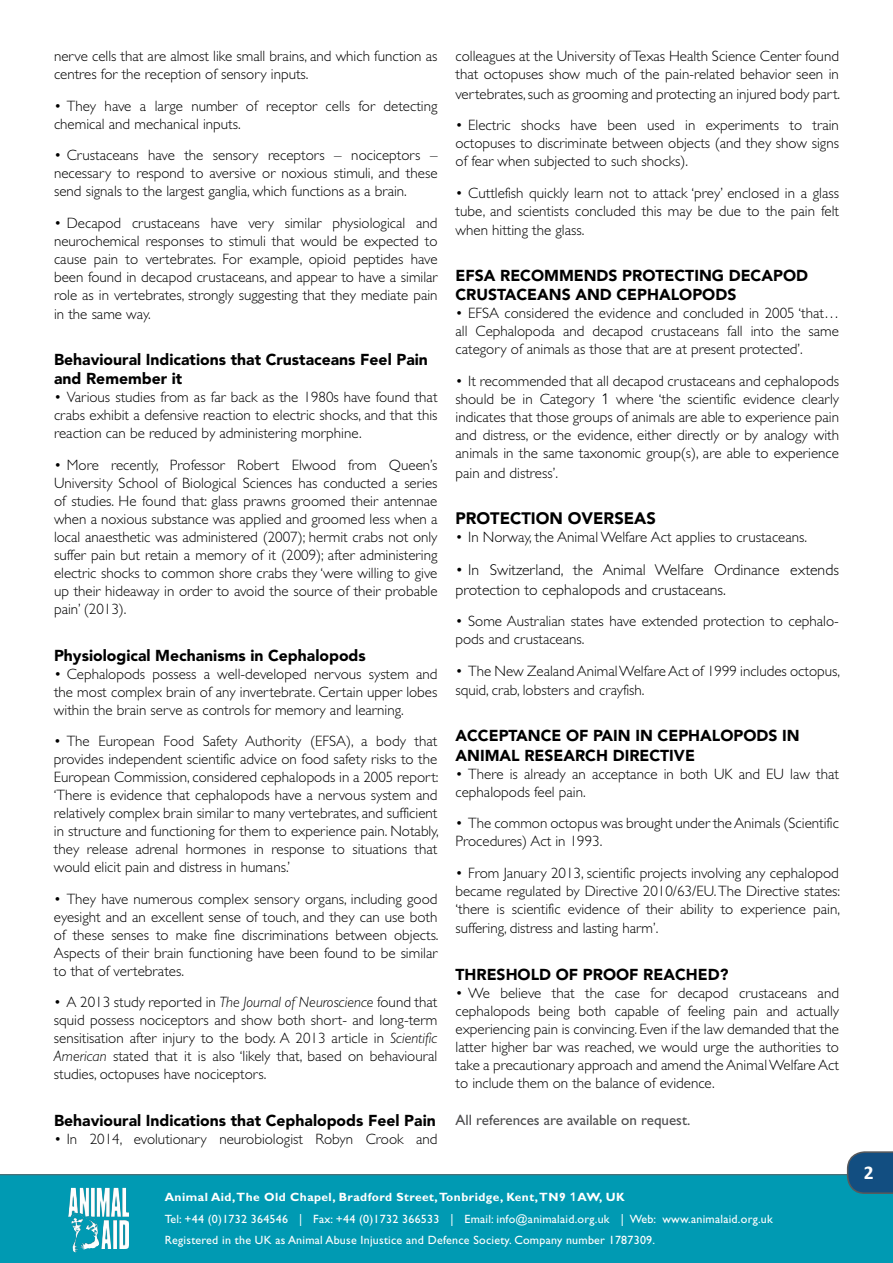
<style>
.page{position:relative;width:893px;height:1263px;background:#fff}
.page>*{position:absolute;margin:0;border:0;box-sizing:border-box;transform-origin:0 0}
.t1{font:700 19.5px "Calibri";color:#fff}
.t2{font:900 16.5px "Avenir LT Std";color:#000}
.t3{font:900 15.75px/19.5px "Avenir LT Std";color:#000}
.t4{font:300 15.75px/19.5px "Gill Sans CE";color:#000}
.t5{font:300 15px/18px "Gill Sans CE";color:#000;text-align:justify}
.t6{font:15px "Gill Sans";color:#4d4d4f}
.t7{font:12px/22.5px "Gill Sans";letter-spacing:.02em;color:#fff}
.s1{font-style:italic}
.s2{font-family:"Avenir LT Std"}
.s3{font-weight:700}
.s4{font-family:"Avenir LT Std";font-weight:800}
</style>
<div class="page">
<div style="left:0;top:1175px;width:893px;height:88px;background:#009ab3"></div>
<hr style="left:0;top:1174px;width:893px;height:1px;background:#636466">
<svg style="left:847px;top:1151px;width:46px;height:43px"></svg>
<img style="left:91px;top:1188px;width:38px;height:29px">
<p class="t5" style="left:54px;top:47px;width:385px">nerve cells that are almost like small brains, and which function as centres for the reception of sensory inputs.</p>
<p class="t5" style="left:54px;top:96px;width:385px">• They have a large number of receptor cells for detecting chemical and mechanical inputs.</p>
<p class="t5" style="left:54px;top:146px;width:385px">• Crustaceans have the sensory receptors – nociceptors – necessary to respond to aversive or noxious stimuli, and these send signals to the largest ganglia, which functions as a brain.</p>
<p class="t5" style="left:54px;top:213px;width:385px">• Decapod crustaceans have very similar physiological and neurochemical responses to stimuli that would be expected to cause pain to vertebrates. For example, opioid peptides have been found in decapod crustaceans, and appear to have a similar role as in vertebrates, strongly suggesting that they mediate pain</p>
<p class="t5" style="left:54px;top:305px;width:98px">in the same way.</p>
<p class="t3" style="left:54px;top:350px;width:375px">Behavioural Indications that Crustaceans Feel Pain and Remember it</p>
<p class="t5" style="left:54px;top:388px;width:385px">• Various studies from as far back as the 1980s have found that crabs exhibit a defensive reaction to electric shocks, and that this reaction can be reduced by administering morphine.</p>
<p class="t5" style="left:54px;top:456px;width:385px">• More recently, Professor Robert Elwood from Queen’s University School of Biological Sciences has conducted a series of studies. He found that: glass prawns groomed their antennae when a noxious substance was applied and groomed less when a local anaesthetic was administered (2007); hermit crabs not only suffer pain but retain a memory of it (2009); after administering electric shocks to common shore crabs they ‘were willing to give up their hideaway in order to avoid the source of their probable pain’ (2013).</p>
<p class="t3" style="left:54px;top:645px;width:313px">Physiological Mechanisms in Cephalopods</p>
<p class="t5" style="left:54px;top:664px;width:385px">• Cephalopods possess a well-developed nervous system and the most complex brain of any invertebrate. Certain upper lobes within the brain serve as controls for memory and learning.</p>
<p class="t5" style="left:54px;top:732px;width:386px">• The European Food Safety Authority (EFSA), a body that provides independent scientific advice on food safety risks to the European Commission, considered cephalopods in a 2005 report: ‘There is evidence that cephalopods have a nervous system and relatively complex brain similar to many vertebrates, and sufficient in structure and functioning for them to experience pain. Notably, they release adrenal hormones in response to situations that would elicit pain and distress in humans.’</p>
<p class="t5" style="left:54px;top:889px;width:386px">• They have numerous complex sensory organs, including good eyesight and an excellent sense of touch, and they can use both of these senses to make fine discriminations between objects.<br>Aspects of their brain functioning have been found to be similar to that of vertebrates.</p>
<p class="t5" style="left:54px;top:993px;width:385px">• A 2013 study reported in <span class="s1">The Journal of Neuroscience</span> found that squid possess nociceptors and show both short- and long-term sensitisation after injury to the body. A 2013 article in <span class="s1">Scientific American</span> stated that it is also ‘likely that, based on behavioural studies, octopuses have nociceptors.</p>
<p class="t3" style="left:54px;top:1110px;width:383px">Behavioural Indications that Cephalopods Feel Pain</p>
<p class="t5" style="left:54px;top:1129px;width:385px">• In 2014, evolutionary neurobiologist Robyn Crook and</p>
<p class="t5" style="left:455px;top:47px;width:385px">colleagues at the University ofTexas Health Science Center found that octopuses show much of the pain-related behavior seen in</p>
<p class="t5" style="left:455px;top:84px;width:386px">vertebrates,such as grooming and protecting an injured body part.</p>
<p class="t5" style="left:455px;top:116px;width:385px">• Electric shocks have been used in experiments to train octopuses to discriminate between objects (and they show signs of fear when subjected to such shocks).</p>
<p class="t5" style="left:456px;top:183px;width:385px">• Cuttlefish quickly learn not to attack ‘prey’ enclosed in a glass tube, and scientists concluded this may be due to the pain felt</p>
<p class="t5" style="left:456px;top:221px;width:130px">when hitting the glass.</p>
<p class="t3" style="left:455px;top:266px;width:354px">EFSA RECOMMENDS PROTECTING DECAPOD<br>CRUSTACEANS AND CEPHALOPODS</p>
<p class="t5" style="left:455px;top:304px;width:385px">• EFSA considered the evidence and concluded in 2005 ‘that… all Cephalopoda and decapod crustaceans fall into the same category of animals as those that are at present protected’.</p>
<p class="t5" style="left:455px;top:372px;width:385px">• It recommended that all decapod crustaceans and cephalopods should be in Category <span class="s2">1</span> where ‘the scientific evidence clearly indicates that those groups of animals are able to experience pain and distress, or the evidence, either directly or by analogy with animals in the same taxonomic group(s), are able to experience</p>
<p class="t5" style="left:456px;top:463px;width:104px">pain and distress’.</p>
<p class="t2" style="left:455px;top:509px;width:202px">PROTECTION OVERSEAS</p>
<p class="t5" style="left:455px;top:528px;width:353px">• In Norway, the Animal Welfare Act applies to crustaceans.</p>
<p class="t4" style="left:455px;top:560px;width:385px">• In Switzerland, the Animal Welfare Ordinance extends protection to cephalopods and crustaceans.</p>
<p class="t5" style="left:455px;top:612px;width:385px">• Some Australian states have extended protection to cephalo&shy;pods and crustaceans.</p>
<p class="t5" style="left:455px;top:661px;width:386px;line-height:19.5px">• The New ZealandAnimalWelfareAct of 1999 includes octopus, squid, crab, lobsters and crayfish.</p>
<p class="t3" style="left:455px;top:726px;width:346px">ACCEPTANCE OF PAIN IN CEPHALOPODS IN<br>ANIMAL RESEARCH DIRECTIVE</p>
<p class="t5" style="left:455px;top:765px;width:385px">• There is already an acceptance in both UK and EU law that cephalopods feel pain.</p>
<p class="t5" style="left:455px;top:814px;width:385px">• The common octopus was brought under theAnimals (Scientific<br>Procedures) Act in 1993.</p>
<p class="t5" style="left:455px;top:864px;width:386px">• From January 2013, scientific projects involving any cephalopod became regulated by Directive 2010/63/EU.The Directive states: ‘there is scientific evidence of their ability to experience pain,</p>
<p class="t5" style="left:455px;top:919px;width:205px">suffering, distress and lasting harm’.</p>
<p class="t3" style="left:455px;top:964px;width:274px">THRESHOLD OF PROOF REACHED?</p>
<p class="t5" style="left:455px;top:984px;width:385px">• We believe that the case for decapod crustaceans and cephalopods being both capable of feeling pain and actually experiencing pain is convincing. Even if the law demanded that the latter higher bar was reached, we would urge the authorities to take a precautionary approach and amend the AnimalWelfare Act to include them on the balance of evidence.</p>
<p class="t6" style="left:455px;top:1111px;width:236px">All references are available on request.</p>
<p class="t7" style="left:165px;top:1185px;width:610px"><span class="s3">Animal Aid, The Old Chapel, Bradford Street, Tonbridge, Kent, TN9</span> <span class="s4">1</span><span class="s3">AW, UK<br></span>Tel: +44 (0)1732 364546 | Fax: +44 (0)1732 366533 | Email: info@animalaid.org.uk | Web: www.animalaid.org.uk</p>
<p class="t7" style="left:165px;top:1229px;width:492px">Registered in the UK as Animal Abuse Injustice and Defence Society. Company number 1787309.</p>
<h1 class="t1" style="left:864px;top:1160px;width:11px">2</h1>
</div>
